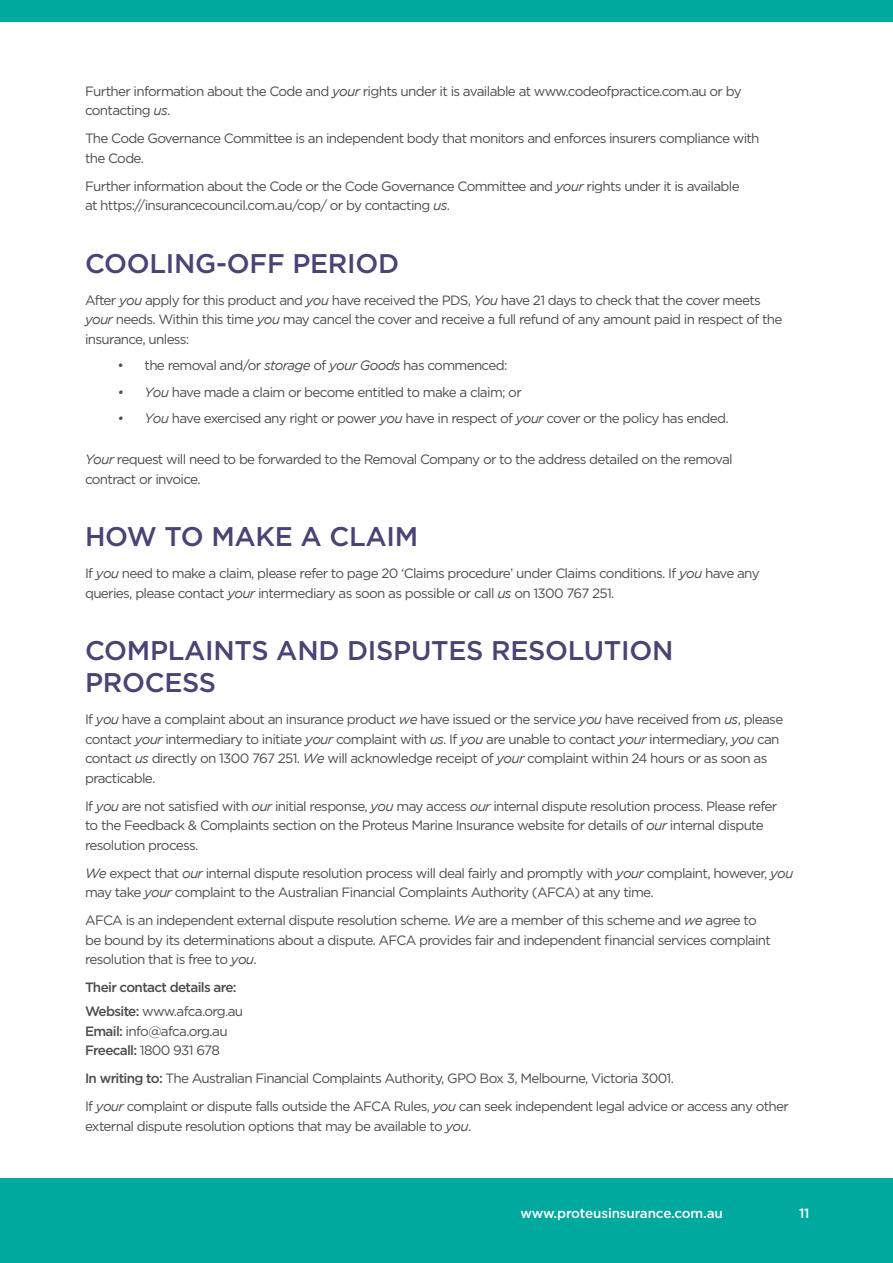
<style>
.page{position:relative;width:893px;height:1263px;background:#fff}
.page>*{position:absolute;margin:0;border:0;box-sizing:border-box;transform-origin:0 0}
.t1{font:500 27px/32.4px "Gotham";letter-spacing:-.01em;color:#4a4375}
.t2{font:13.5px/19.5px "Gotham";letter-spacing:-.05em;color:#4d4d4f}
.t3{font:500 13.5px/23.7px "Gotham";letter-spacing:-.05em;color:#4d4d4f}
.t4{font:500 13.5px "Gotham";letter-spacing:-.01em;color:#fff}
.s1{font-style:italic}
.s2{font-weight:400}
.s3{font-weight:500}
</style>
<div class="page">
<div style="left:0;top:0;width:893px;height:21px;background:#00a99d"></div>
<div style="left:0;top:1178px;width:893px;height:85px;background:#00a99d"></div>
<p class="t2" style="left:85px;top:81px;width:658px">Further information about the Code and <span class="s1">your</span> rights under it is available at www.codeofpractice.com.au or by contacting <span class="s1">us</span>.</p>
<p class="t2" style="left:85px;top:129px;width:676px">The Code Governance Committee is an independent body that monitors and enforces insurers compliance with the Code.</p>
<p class="t2" style="left:85px;top:176px;width:656px">Further information about the Code or the Code Governance Committee and <span class="s1">your</span> rights under it is available at https://insurancecouncil.com.au/cop/ or by contacting <span class="s1">us</span>.</p>
<h1 class="t1" style="left:85px;top:246px;width:316px">COOLING-OFF PERIOD</h1>
<p class="t2" style="left:85px;top:290px;width:699px">After <span class="s1">you</span> apply for this product and <span class="s1">you</span> have received the PDS, <span class="s1">You</span> have 21 days to check that the cover meets <span class="s1">your</span> needs. Within this time <span class="s1">you</span> may cancel the cover and receive a full refund of any amount paid in respect of the insurance, unless:</p>
<p class="t2" style="left:118px;top:355px;width:391px">• the removal and/or <span class="s1">storage</span> of <span class="s1">your Goods</span> has commenced:</p>
<p class="t2" style="left:118px;top:382px;width:406px"><span class="s1">• You</span> have made a claim or become entitled to make a claim; or</p>
<p class="t2" style="left:118px;top:408px;width:613px"><span class="s1">• You</span> have exercised any right or power <span class="s1">you</span> have in respect of <span class="s1">your</span> cover or the policy has ended.</p>
<p class="t2" style="left:85px;top:449px;width:649px"><span class="s1">Your</span> request will need to be forwarded to the Removal Company or to the address detailed on the removal contract or invoice.</p>
<h1 class="t1" style="left:85px;top:520px;width:335px">HOW TO MAKE A CLAIM</h1>
<p class="t2" style="left:85px;top:563px;width:676px">If <span class="s1">you</span> need to make a claim, please refer to page 20 ‘Claims procedure’ under Claims conditions. If <span class="s1">you</span> have any queries, please contact <span class="s1">your</span> intermediary as soon as possible or call <span class="s1">us</span> on 1300 767 251.</p>
<h1 class="t1" style="left:85px;top:634px;width:590px">COMPLAINTS AND DISPUTES RESOLUTION<br>PROCESS</h1>
<p class="t2" style="left:85px;top:709px;width:700px">If <span class="s1">you</span> have a complaint about an insurance product <span class="s1">we</span> have issued or the service <span class="s1">you</span> have received from <span class="s1">us</span>, please contact <span class="s1">your</span> intermediary to initiate <span class="s1">your</span> complaint with <span class="s1">us</span>. If <span class="s1">you</span> are unable to contact <span class="s1">your</span> intermediary, <span class="s1">you</span> can contact <span class="s1">us</span> directly on 1300 767 251. <span class="s1">We</span> will acknowledge receipt of <span class="s1">your</span> complaint within 24 hours or as soon as practicable.</p>
<p class="t2" style="left:85px;top:796px;width:694px">If <span class="s1">you</span> are not satisfied with <span class="s1">our</span> initial response, <span class="s1">you</span> may access <span class="s1">our</span> internal dispute resolution process. Please refer to the Feedback &amp; Complaints section on the Proteus Marine Insurance website for details of <span class="s1">our</span> internal dispute resolution process.</p>
<p class="t2" style="left:85px;top:863px;width:710px"><span class="s1">We</span> expect that <span class="s1">our</span> internal dispute resolution process will deal fairly and promptly with <span class="s1">your</span> complaint, however, <span class="s1">you </span>may take <span class="s1">your</span> complaint to the Australian Financial Complaints Authority (AFCA) at any time.</p>
<p class="t2" style="left:85px;top:910px;width:687px">AFCA is an independent external dispute resolution scheme. <span class="s1">We</span> are a member of this scheme and <span class="s1">we</span> agree to be bound by its determinations about a dispute. AFCA provides fair and independent financial services complaint resolution that is free to <span class="s1">you</span>.</p>
<p class="t3" style="left:85px;top:975px;width:160px">Their contact details are:<br>Website: <span class="s2">www.afca.org.au</span></p>
<p class="t2" style="left:85px;top:1021px;width:144px"><span class="s3">Email:</span> info@afca.org.au<br><span class="s3">Freecall:</span> 1800 931 678</p>
<p class="t2" style="left:85px;top:1064px;width:705px;line-height:28px"><span class="s3">In writing to:</span> The Australian Financial Complaints Authority, GPO Box 3, Melbourne, Victoria 3001.<br>If <span class="s1">your</span> complaint or dispute falls outside the AFCA Rules, <span class="s1">you</span> can seek independent legal advice or access any other</p>
<p class="t2" style="left:85px;top:1116px;width:388px">external dispute resolution options that may be available to <span class="s1">you</span>.</p>
<p class="t4" style="left:520px;top:1205px;width:204px">www.proteusinsurance.com.au</p>
<p class="t4" style="left:799px;top:1205px;width:12px">11</p>
</div>
